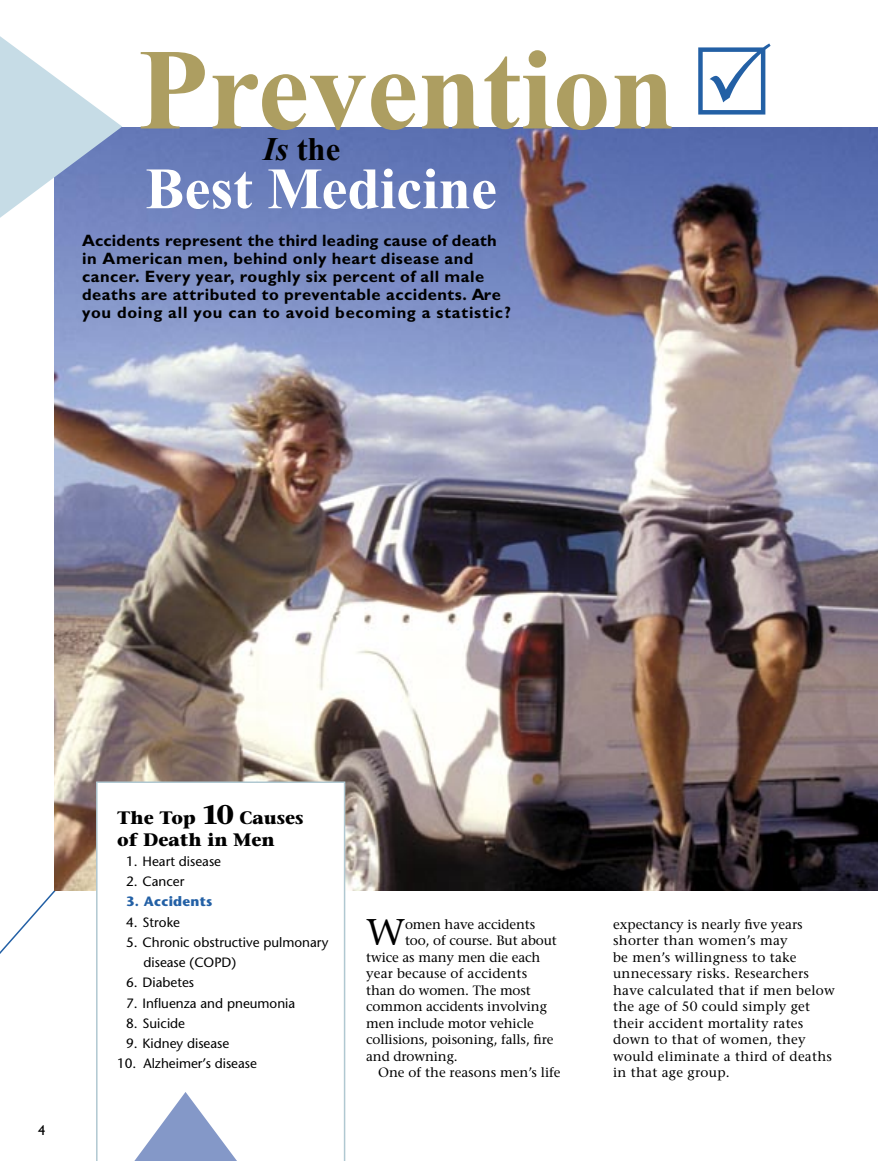
<style>
.page{position:relative;width:878px;height:1161px;background:#fff}
.page>*{position:absolute;margin:0;border:0;box-sizing:border-box;transform-origin:0 0}
.t1{font:700 115.5px "Times New Roman";color:#ad9e61}
.t2{font:700 58.5px "Times New Roman";color:#fff}
.t3{font:37.05px "Stone Serif";color:#000}
.t4{font:700 32.55px "Times New Roman";color:#000}
.t5{font:700 18px/21.6px "Stone Serif";color:#000}
.t6{font:700 16.5px/18px "Gill Sans";letter-spacing:.03em;color:#000}
.t7{font:14.25px "Gill Sans";color:#000}
.t8{font:13.5px/16.5px "Stone Serif";letter-spacing:.01em;color:#000}
.t9{font:13.5px "Stone Serif";letter-spacing:-.01em;color:#000}
.t10{font:13.5px/20.2px "Stone Sans";color:#000}
.t11{font:700 13.5px "Stone Sans";letter-spacing:.02em;color:#2360a5}
.s1{font-style:italic}
.s2{font-size:27px}
</style>
<div class="page">
<svg style="left:0;top:890px;width:56px;height:64px"></svg>
<img style="left:54px;top:128px;width:824px;height:763px">
<svg style="left:96px;top:782px;width:249px;height:379px"></svg>
<svg style="left:124px;top:1092px;width:123px;height:69px"></svg>
<svg style="left:0;top:36px;width:122px;height:232px"></svg>
<h1 class="t1" style="left:138px;top:23px;width:538px">Prevention</h1>
<h3 class="t4" style="left:263px;top:130px;width:79px"><span class="s1">Is</span> the</h3>
<h2 class="t2" style="left:145px;top:155px;width:353px">Best Medicine</h2>
<p class="t6" style="left:82px;top:232px;width:430px">Accidents represent the third leading cause of death in American men, behind only heart disease and cancer. Every year, roughly six percent of all male deaths are attributed to preventable accidents. Are you doing all you can to avoid becoming a statistic?</p>
<p class="t7" style="left:38px;top:1122px;width:9px">4</p>
<h3 class="t5" style="left:117px;top:807px;width:188px">The Top <span class="s2">10</span> Causes of Death in Men</h3>
<p class="t10" style="left:126px;top:851px;width:97px">1. Heart disease</p>
<p class="t10" style="left:126px;top:871px;width:60px">2. Cancer</p>
<p class="t11" style="left:126px;top:893px;width:88px">3. Accidents</p>
<p class="t10" style="left:126px;top:912px;width:55px">4. Stroke</p>
<p class="t10" style="left:143px;top:932px;width:186px;text-indent:-17px">5. Chronic obstructive pulmonary disease (COPD)</p>
<p class="t10" style="left:126px;top:972px;width:70px">6. Diabetes</p>
<p class="t10" style="left:126px;top:993px;width:171px">7. Influenza and pneumonia</p>
<p class="t10" style="left:126px;top:1013px;width:61px">8. Suicide</p>
<p class="t10" style="left:126px;top:1033px;width:105px">9. Kidney disease</p>
<p class="t10" style="left:117px;top:1053px;width:141px">10. Alzheimer’s disease</p>
<h3 class="t3" style="left:366px;top:909px;width:41px">W</h3>
<p class="t9" style="left:405px;top:916px;width:132px">omen have accidents</p>
<p class="t9" style="left:405px;top:932px;width:153px">too, of course. But about</p>
<p class="t9" style="left:366px;top:949px;width:176px">twice as many men die each</p>
<p class="t8" style="left:366px;top:965px;width:162px">year because of accidents</p>
<p class="t9" style="left:366px;top:982px;width:166px">than do women. The most</p>
<p class="t9" style="left:366px;top:998px;width:182px">common accidents involving</p>
<p class="t9" style="left:366px;top:1015px;width:169px">men include motor vehicle</p>
<p class="t9" style="left:366px;top:1031px;width:189px">collisions, poisoning, falls, fire</p>
<p class="t9" style="left:366px;top:1048px;width:93px">and drowning.</p>
<p class="t8" style="left:378px;top:1064px;width:184px">One of the reasons men’s life</p>
<p class="t8" style="left:613px;top:915px;width:223px">expectancy is nearly five years shorter than women’s may<br>be men’s willingness to take unnecessary risks. Researchers have calculated that if men below the age of 50 could simply get their accident mortality rates down to that of women, they would eliminate a third of deaths in that age group.</p>
</div>
